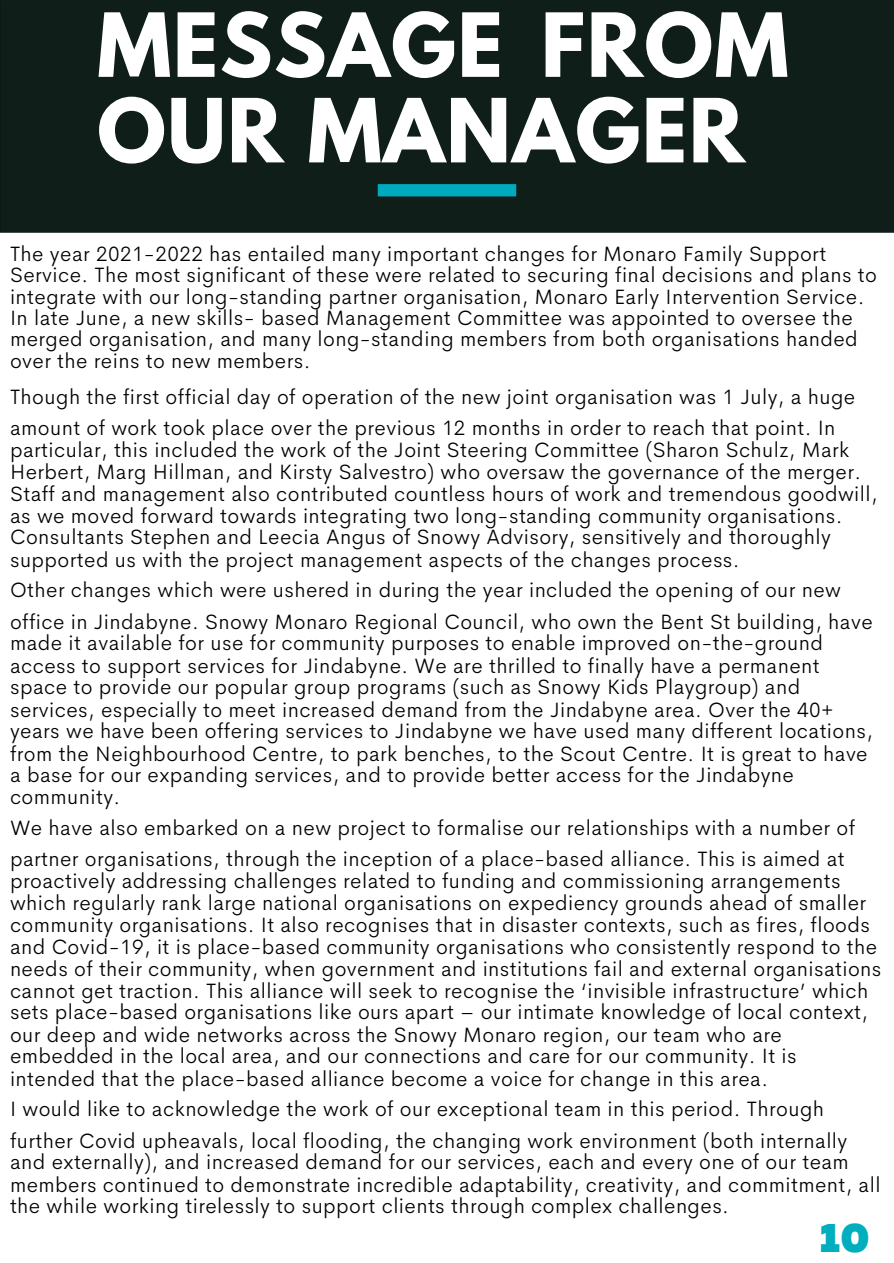
<style>
.page{position:relative;width:894px;height:1264px;background:#fff}
.page>*{position:absolute;margin:0;border:0;box-sizing:border-box;transform-origin:0 0}
.t1{font:700 78.15px/85.5px "League Spartan";letter-spacing:.02em;color:#fff}
.t2{font:900 41.25px "Muller";color:#00aebe}
.t3{font:300 21px/21.3px "Cerebri Sans";letter-spacing:.02em;color:#000}
</style>
<div class="page">
<div style="left:0;top:0;width:893px;height:233px;background:#0f1e19"></div>
<p class="t1" style="left:97px;top:13px;width:692px">MESSAGE FROM<br>OUR MANAGER</p>
<h1 class="t3" style="left:10px;top:243px;width:868px">The year 2021-2022 has entailed many important changes for Monaro Family Support<br>Service. The most significant of these were related to securing final decisions and plans to integrate with our long-standing partner organisation, Monaro Early Intervention Service.</h1>
<p class="t3" style="left:10px;top:307px;width:849px">In late June, a new skills- based Management Committee was appointed to oversee the merged organisation, and many long-standing members from both organisations handed over the reins to new members.</p>
<p class="t3" style="left:10px;top:386px;width:846px">Though the first official day of operation of the new joint organisation was 1 July, a huge</p>
<p class="t3" style="left:10px;top:417px;width:826px">amount of work took place over the previous 12 months in order to reach that point. In</p>
<p class="t3" style="left:10px;top:438px;width:840px">particular, this included the work of the Joint Steering Committee (Sharon Schulz, Mark</p>
<p class="t3" style="left:10px;top:461px;width:852px">Herbert, Marg Hillman, and Kirsty Salvestro) who oversaw the governance of the merger.</p>
<p class="t3" style="left:10px;top:482px;width:868px">Staff and management also contributed countless hours of work and tremendous goodwill,</p>
<p class="t3" style="left:10px;top:505px;width:833px">as we moved forward towards integrating two long-standing community organisations.</p>
<p class="t3" style="left:10px;top:526px;width:822px">Consultants Stephen and Leecia Angus of Snowy Advisory, sensitively and thoroughly</p>
<p class="t3" style="left:10px;top:549px;width:731px">supported us with the project management aspects of the changes process.</p>
<p class="t3" style="left:10px;top:579px;width:832px">Other changes which were ushered in during the year included the opening of our new</p>
<p class="t3" style="left:10px;top:611px;width:863px">office in Jindabyne. Snowy Monaro Regional Council, who own the Bent St building, have</p>
<p class="t3" style="left:10px;top:632px;width:814px">made it available for use for community purposes to enable improved on-the-ground</p>
<p class="t3" style="left:10px;top:654px;width:810px">access to support services for Jindabyne. We are thrilled to finally have a permanent</p>
<p class="t3" style="left:10px;top:676px;width:791px">space to provide our popular group programs (such as Snowy Kids Playgroup) and</p>
<p class="t3" style="left:10px;top:698px;width:824px">services, especially to meet increased demand from the Jindabyne area. Over the 40+</p>
<p class="t3" style="left:10px;top:720px;width:864px">years we have been offering services to Jindabyne we have used many different locations,</p>
<p class="t3" style="left:10px;top:742px;width:858px">from the Neighbourhood Centre, to park benches, to the Scout Centre. It is great to have</p>
<p class="t3" style="left:10px;top:764px;width:785px">a base for our expanding services, and to provide better access for the Jindabyne</p>
<p class="t3" style="left:10px;top:786px;width:112px">community.</p>
<p class="t3" style="left:10px;top:816px;width:846px">We have also embarked on a new project to formalise our relationships with a number of</p>
<p class="t3" style="left:10px;top:848px;width:836px">partner organisations, through the inception of a place-based alliance. This is aimed at</p>
<p class="t3" style="left:10px;top:869px;width:831px">proactively addressing challenges related to funding and commissioning arrangements</p>
<p class="t3" style="left:10px;top:892px;width:857px">which regularly rank large national organisations on expediency grounds ahead of smaller</p>
<p class="t3" style="left:10px;top:913px;width:861px">community organisations. It also recognises that in disaster contexts, such as fires, floods</p>
<p class="t3" style="left:10px;top:936px;width:868px">and Covid-19, it is place-based community organisations who consistently respond to the</p>
<p class="t3" style="left:10px;top:957px;width:872px">needs of their community, when government and institutions fail and external organisations</p>
<p class="t3" style="left:10px;top:980px;width:859px">cannot get traction. This alliance will seek to recognise the ‘invisible infrastructure’ which</p>
<p class="t3" style="left:10px;top:1001px;width:859px">sets place-based organisations like ours apart – our intimate knowledge of local context,</p>
<p class="t3" style="left:10px;top:1023px;width:773px">our deep and wide networks across the Snowy Monaro region, our team who are</p>
<p class="t3" style="left:10px;top:1045px;width:787px">embedded in the local area, and our connections and care for our community. It is</p>
<p class="t3" style="left:10px;top:1067px;width:759px">intended that the place-based alliance become a voice for change in this area.</p>
<p class="t3" style="left:10px;top:1098px;width:815px">I would like to acknowledge the work of our exceptional team in this period. Through</p>
<p class="t3" style="left:10px;top:1129px;width:838px">further Covid upheavals, local flooding, the changing work environment (both internally</p>
<p class="t3" style="left:10px;top:1151px;width:840px">and externally), and increased demand for our services, each and every one of our team</p>
<p class="t3" style="left:10px;top:1173px;width:871px">members continued to demonstrate incredible adaptability, creativity, and commitment, all</p>
<p class="t3" style="left:10px;top:1194px;width:720px">the while working tirelessly to support clients through complex challenges.</p>
<p class="t2" style="left:819px;top:1220px;width:51px">10</p>
</div>
